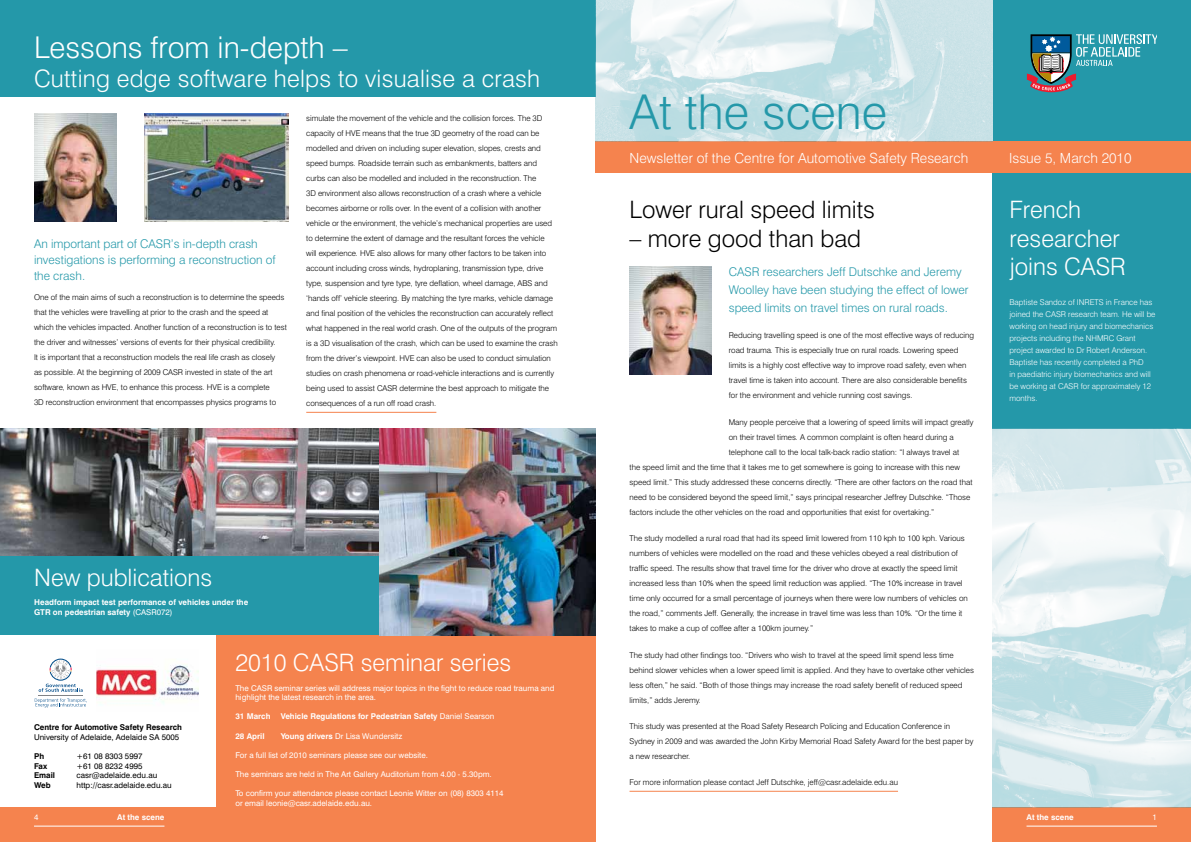
<style>
.page{position:relative;width:1191px;height:842px;background:#fff}
.page>*{position:absolute;margin:0;border:0;box-sizing:border-box;transform-origin:0 0}
.t1{font:300 48px "Swiss 721 BT";color:#2498a9}
.t2{font:300 30px "Swiss 721 BT";color:#fff}
.t3{font:300 24px/28.8px "Swiss 721 BT";color:#fff}
.t4{font:300 24px "Swiss 721 BT";color:#000}
.t5{font:300 14px "Swiss 721 BT";color:#fff}
.t6{font:300 12px/18px "Swiss 721 BT";color:#2498a9}
.t7{font:300 8px/15px "Swiss 721 BT";color:#000}
.t8{font:8px/9.6px "Swiss 721 BT";color:#fff}
.t9{font:300 8px/12px "Swiss 721 BT";color:#fff}
.t10{font:700 8px/9.6px "Swiss 721 BT";color:#fff}
.t11{font:8px "Swiss 721 BT";color:#000}
.t12{font:700 8px "Swiss 721 BT";color:#000}
.s1{font-weight:400}
.s2{font-weight:700}
</style>
<div class="page">
<hr style="left:629px;top:791px;width:269px;height:1px;background:#f5834e">
<div style="left:215px;top:502px;width:380px;height:340px;background:#f5834e"></div>
<div style="left:0;top:556px;width:380px;height:79px;background:#2498a9"></div>
<img style="left:96px;top:665px;width:102px;height:38px">
<svg style="left:35px;top:698px;width:52px;height:9px"></svg>
<hr style="left:38px;top:695px;width:45px;height:1px;background:#808285">
<svg style="left:39px;top:659px;width:44px;height:33px"></svg>
<div style="left:0;top:0;width:595px;height:96px;background:#2498a9"></div>
<div style="left:992px;top:173px;width:199px;height:255px;background:#2498a9"></div>
<div style="left:993px;top:0;width:198px;height:173px;background:#2498a9"></div>
<div style="left:595px;top:142px;width:596px;height:31px;background:#f5834e"></div>
<div style="left:992px;top:808px;width:199px;height:34px;background:#f5834e"></div>
<hr style="left:1026px;top:826px;width:131px;height:1px;background:#fff">
<img style="left:595px;top:0;width:397px;height:142px">
<img style="left:0;top:428px;width:380px;height:128px">
<img style="left:380px;top:428px;width:215px;height:207px">
<div style="left:0;top:808px;width:380px;height:34px;background:#f5834e"></div>
<hr style="left:34px;top:826px;width:130px;height:1px;background:#fff">
<svg style="left:1027px;top:34px;width:130px;height:58px"></svg>
<hr style="left:306px;top:412px;width:130px;height:1px;background:#f5834e">
<img style="left:629px;top:266px;width:82px;height:108px">
<img style="left:34px;top:113px;width:82px;height:108px">
<img style="left:145px;top:113px;width:144px;height:109px">
<img style="left:992px;top:428px;width:199px;height:380px">
<h2 class="t2" style="left:34px;top:29px;width:315px">Lessons from in-depth –</h2>
<h3 class="t3" style="left:34px;top:64px;width:507px">Cutting edge software helps to visualise a crash</h3>
<h3 class="t6" style="left:34px;top:235px;width:243px;line-height:16px">An important part of CASR’s in-depth crash investigations is performing a reconstruction of the crash.</h3>
<p class="t7" style="left:34px;top:290px;width:254px">One of the main aims of such a reconstruction is to determine the speeds that the vehicles were travelling at prior to the crash and the speed at which the vehicles impacted. Another function of a reconstruction is to test the driver and witnesses’ versions of events for their physical credibility.<br>It is important that a reconstruction models the real life crash as closely<br>as possible. At the beginning of 2009 CASR invested in state of the art software, known as HVE, to enhance this process. HVE is a complete<br>3D reconstruction environment that encompasses physics programs to</p>
<p class="t7" style="left:306px;top:111px;width:253px">simulate the movement of the vehicle and the collision forces. The 3D capacity of HVE means that the true 3D geometry of the road can be modelled and driven on including super elevation, slopes, crests and speed bumps. Roadside terrain such as embankments, batters and curbs can also be modelled and included in the reconstruction. The<br>3D environment also allows reconstruction of a crash where a vehicle becomes airborne or rolls over. In the event of a collision with another vehicle or the environment, the vehicle’s mechanical properties are used to determine the extent of damage and the resultant forces the vehicle<br>will experience. HVE also allows for many other factors to be taken into account including cross winds, hydroplaning, transmission type, drive type, suspension and tyre type, tyre deflation, wheel damage, ABS and ‘hands off’ vehicle steering. By matching the tyre marks, vehicle damage and final position of the vehicles the reconstruction can accurately reflect what happened in the real world crash. One of the outputs of the program is a 3D visualisation of the crash, which can be used to examine the crash from the driver’s viewpoint. HVE can also be used to conduct simulation studies on crash phenomena or road-vehicle interactions and is currently being used to assist CASR determine the best approach to mitigate the consequences of a run off road crash.</p>
<h3 class="t3" style="left:34px;top:563px;width:180px">New publications</h3>
<p class="t10" style="left:34px;top:598px;width:216px">Headform impact test performance of vehicles under the<br>GTR on pedestrian safety <span class="s1">(CASR072)</span></p>
<p class="t12" style="left:34px;top:723px;width:149px">Centre for Automotive Safety Research</p>
<p class="t11" style="left:34px;top:732px;width:147px">University of Adelaide, Adelaide SA 5005</p>
<p class="t12" style="left:34px;top:751px;width:12px">Ph</p>
<p class="t11" style="left:77px;top:751px;width:67px">+61 08 8303 5997</p>
<p class="t12" style="left:34px;top:761px;width:15px">Fax</p>
<p class="t11" style="left:77px;top:761px;width:67px">+61 08 8232 4995</p>
<p class="t12" style="left:34px;top:771px;width:23px">Email</p>
<p class="t11" style="left:77px;top:771px;width:82px">casr@adelaide.edu.au</p>
<p class="t12" style="left:34px;top:780px;width:18px">Web</p>
<p class="t11" style="left:77px;top:780px;width:97px">http://casr.adelaide.edu.au</p>
<p class="t8" style="left:34px;top:812px;width:6px">4</p>
<p class="t10" style="left:117px;top:812px;width:49px">At the scene</p>
<h3 class="t3" style="left:235px;top:648px;width:277px">2010 CASR seminar series</h3>
<p class="t8" style="left:235px;top:683px;width:321px">The CASR seminar series will address major topics in the fight to reduce road trauma and highlight the latest research in the area.</p>
<p class="t10" style="left:235px;top:712px;width:37px">31 March</p>
<p class="t10" style="left:281px;top:712px;width:215px">Vehicle Regulations for Pedestrian Safety <span class="s1">Daniel Searson</span></p>
<p class="t10" style="left:235px;top:731px;width:31px">28 April</p>
<p class="t8" style="left:281px;top:731px;width:123px"><span class="s2">Young drivers</span> Dr Lisa Wundersitz</p>
<p class="t8" style="left:235px;top:750px;width:194px">For a full list of 2010 seminars please see our website.</p>
<p class="t8" style="left:235px;top:769px;width:258px">The seminars are held in The Art Gallery Auditorium from 4.00 - 5.30pm.</p>
<p class="t8" style="left:235px;top:788px;width:270px">To confirm your attendance please contact Leonie Witter on (08) 8303 4114 or email leonie@casr.adelaide.edu.au.</p>
<h1 class="t1" style="left:629px;top:83px;width:259px">At the scene</h1>
<h3 class="t5" style="left:629px;top:149px;width:340px">Newsletter of the Centre for Automotive Safety Research</h3>
<h3 class="t5" style="left:1009px;top:149px;width:124px">Issue 5, March 2010</h3>
<h3 class="t4" style="left:629px;top:195px;width:247px">Lower rural speed limits</h3>
<h3 class="t4" style="left:629px;top:223px;width:233px">– more good than bad</h3>
<h3 class="t6" style="left:729px;top:263px;width:241px">CASR researchers Jeff Dutschke and Jeremy<br>Woolley have been studying the effect of lower speed limits on travel times on rural roads.</h3>
<p class="t7" style="left:729px;top:328px;width:247px">Reducing travelling speed is one of the most effective ways of reducing road trauma. This is especially true on rural roads. Lowering speed limits is a highly cost effective way to improve road safety, even when travel time is taken into account. There are also considerable benefits for the environment and vehicle running cost savings.</p>
<p class="t7" style="left:729px;top:414px;width:246px">Many people perceive that a lowering of speed limits will impact greatly</p>
<p class="t7" style="left:729px;top:429px;width:227px">on their travel times. A common complaint is often heard during a</p>
<p class="t7" style="left:729px;top:444px;width:232px">telephone call to the local talk-back radio station: “I always travel at</p>
<p class="t7" style="left:629px;top:459px;width:332px">the speed limit and the time that it takes me to get somewhere is going to increase with this new</p>
<p class="t7" style="left:629px;top:474px;width:344px">speed limit.” This study addressed these concerns directly. “There are other factors on the road that</p>
<p class="t7" style="left:629px;top:489px;width:342px">need to be considered beyond the speed limit,” says principal researcher Jeffrey Dutschke. “Those</p>
<p class="t7" style="left:629px;top:504px;width:306px">factors include the other vehicles on the road and opportunities that exist for overtaking.”</p>
<p class="t7" style="left:629px;top:531px;width:340px">The study modelled a rural road that had its speed limit lowered from 110 kph to 100 kph. Various numbers of vehicles were modelled on the road and these vehicles obeyed a real distribution of traffic speed. The results show that travel time for the driver who drove at exactly the speed limit increased less than 10% when the speed limit reduction was applied. “The 10% increase in travel time only occurred for a small percentage of journeys when there were low numbers of vehicles on the road,” comments Jeff. Generally, the increase in travel time was less than 10%. “Or the time it takes to make a cup of coffee after a 100km journey.”</p>
<p class="t7" style="left:629px;top:647px;width:346px">The study had other findings too. “Drivers who wish to travel at the speed limit spend less time behind slower vehicles when a lower speed limit is applied. And they have to overtake other vehicles less often,” he said. “Both of those things may increase the road safety benefit of reduced speed limits,” adds Jeremy.</p>
<p class="t7" style="left:629px;top:718px;width:346px">This study was presented at the Road Safety Research Policing and Education Conference in<br>Sydney in 2009 and was awarded the John Kirby Memorial Road Safety Award for the best paper by a new researcher.</p>
<p class="t7" style="left:629px;top:775px;width:270px">For more information please contact Jeff Dutschke, jeff@casr.adelaide.edu.au</p>
<h3 class="t3" style="left:1009px;top:195px;width:118px">French researcher joins CASR</h3>
<p class="t9" style="left:1009px;top:296px;width:147px">Baptiste Sandoz of INRETS in France has joined the CASR research team. He will be working on head injury and biomechanics projects including the NHMRC Grant project awarded to Dr Robert Anderson.<br>Baptiste has recently completed a PhD<br>in paediatric injury biomechanics and will be working at CASR for approximately 12 months.</p>
<p class="t10" style="left:1026px;top:812px;width:49px">At the scene</p>
<p class="t8" style="left:1152px;top:812px;width:6px">1</p>
</div>
